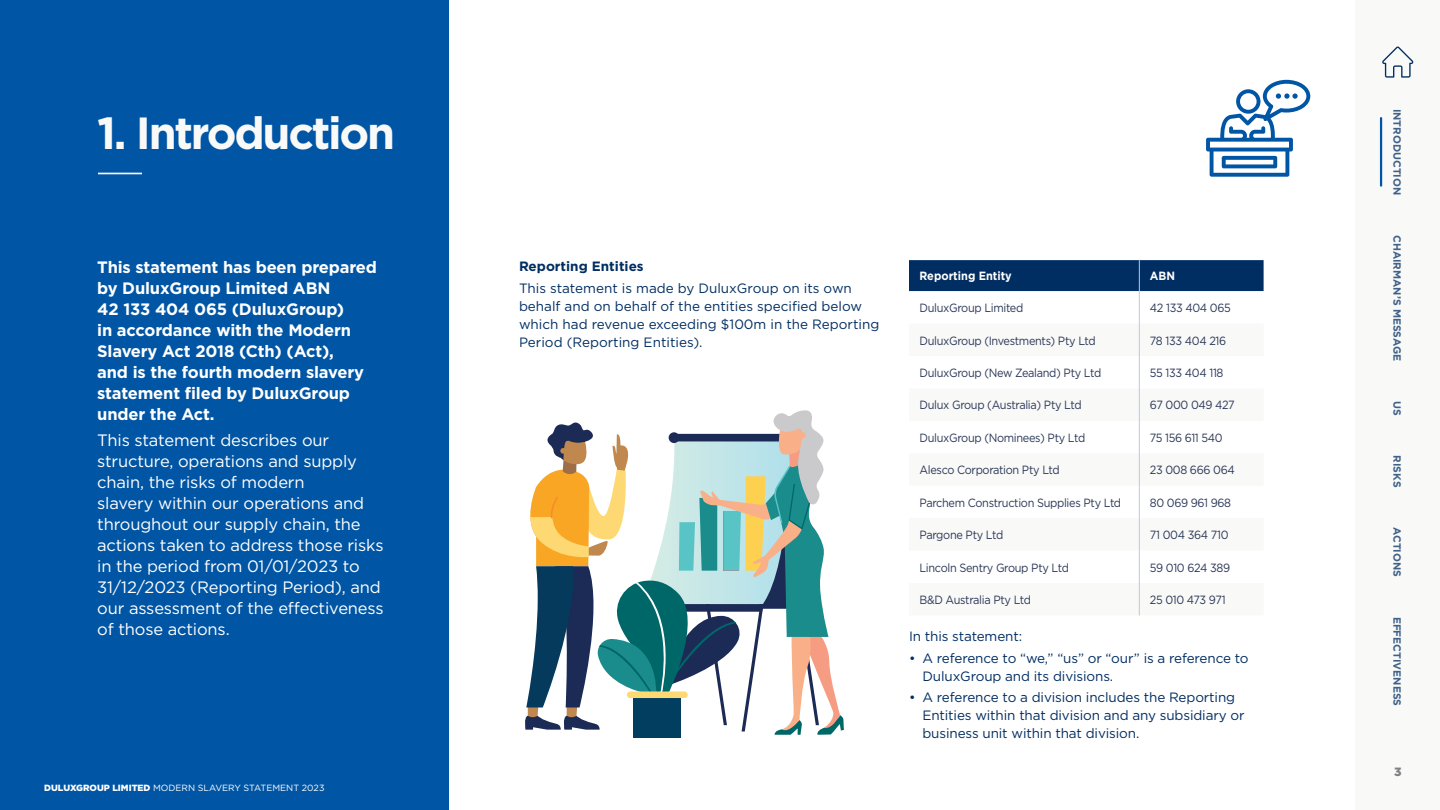
<style>
.page{position:relative;width:1440px;height:810px;background:#fff}
.page>*{position:absolute;margin:0;border:0;box-sizing:border-box;transform-origin:0 0}
.Heading{font:700 45px "Gotham";letter-spacing:-.05em;color:#f9f9f8}
.t1{font:16.5px/21px "Gotham";letter-spacing:-.01em;color:#fff}
.t2{font:700 16.5px/21px "Gotham";letter-spacing:-.01em;color:#fff}
.t3{font:13.5px/18px "Gotham";letter-spacing:-.01em;color:#002d62}
.t4{font:700 13.5px "Gotham";color:#002d62}
.t5{font:900 12px "Gotham";color:#807f83}
.icon_headline{font:11.93px "Gotham";letter-spacing:-.03em;color:#2a3757;scale:.92 1}
.t6{font:700 11.93px "Gotham";color:#fff;scale:.92 1}
.t7{font:700 10.5px "Gotham";color:#406289}
.t8{font:9px "Gotham";color:#fff}
.s1{font-weight:900}
</style>
<div class="page">
<div style="left:0;top:0;width:448px;height:810px;background:#0055a4"></div>
<hr style="left:98px;top:173px;width:44px;height:1px;background:#f9f9f8">
<div style="left:909px;top:260px;width:355px;height:31px;background:#002d62"></div>
<hr style="left:1139px;top:260px;width:1px;height:31px;background:#b3cce4">
<hr style="left:1139px;top:291px;width:1px;height:33px;background:#b3cce4">
<hr style="left:1139px;top:324px;width:1px;height:32px;background:#b3cce4">
<hr style="left:1139px;top:356px;width:1px;height:32px;background:#b3cce4">
<hr style="left:1139px;top:388px;width:1px;height:33px;background:#b3cce4">
<hr style="left:1139px;top:421px;width:1px;height:32px;background:#b3cce4">
<hr style="left:1139px;top:453px;width:1px;height:33px;background:#b3cce4">
<hr style="left:1139px;top:486px;width:1px;height:32px;background:#b3cce4">
<hr style="left:1139px;top:518px;width:1px;height:33px;background:#b3cce4">
<hr style="left:1139px;top:551px;width:1px;height:32px;background:#b3cce4">
<hr style="left:1139px;top:583px;width:1px;height:32px;background:#b3cce4">
<svg style="left:1206px;top:80px;width:104px;height:97px"></svg>
<div style="left:634px;top:692px;width:47px;height:45px;background:#013e5f"></div>
<svg style="left:525px;top:410px;width:319px;height:325px"></svg>
<div style="left:1356px;top:0;width:84px;height:810px;background:#f9f9f8"></div>
<svg style="left:1382px;top:46px;width:31px;height:32px"></svg>
<hr style="left:1380px;top:118px;width:2px;height:68px;background:#0055a4">
<p class="Heading" style="left:97px;top:104px;width:299px">1. Introduction</p>
<p class="t2" style="left:97px;top:257px;width:281px">This statement has been prepared by DuluxGroup Limited ABN<br>42 133 404 065 (DuluxGroup)<br>in accordance with the Modern<br>Slavery Act 2018 (Cth) (Act),<br>and is the fourth modern slavery statement filed by DuluxGroup under the Act.</p>
<p class="t1" style="left:97px;top:429px;width:288px">This statement describes our structure, operations and supply chain, the risks of modern<br>slavery within our operations and throughout our supply chain, the actions taken to address those risks in the period from 01/01/2023 to<br>31/12/2023 (Reporting Period), and our assessment of the effectiveness of those actions.</p>
<p class="t8" style="left:44px;top:782px;width:282px"><span class="s1">DULUXGROUP LIMITED</span> MODERN SLAVERY STATEMENT 2023</p>
<p class="t4" style="left:519px;top:257px;width:126px">Reporting Entities</p>
<p class="t3" style="left:519px;top:279px;width:362px">This statement is made by DuluxGroup on its own behalf and on behalf of the entities specified below which had revenue exceeding $100m in the Reporting Period (Reporting Entities).</p>
<p class="t6" style="left:920px;top:268px;width:102px">Reporting Entity</p>
<p class="t6" style="left:1150px;top:268px;width:29px">ABN</p>
<p class="icon_headline" style="left:920px;top:300px;width:114px">DuluxGroup Limited</p>
<p class="icon_headline" style="left:1150px;top:300px;width:90px">42 133 404 065</p>
<p class="icon_headline" style="left:920px;top:333px;width:193px">DuluxGroup (Investments) Pty Ltd</p>
<p class="icon_headline" style="left:1150px;top:333px;width:85px">78 133 404 216</p>
<p class="icon_headline" style="left:920px;top:365px;width:199px">DuluxGroup (New Zealand) Pty Ltd</p>
<p class="icon_headline" style="left:1150px;top:365px;width:82px">55 133 404 118</p>
<p class="icon_headline" style="left:920px;top:398px;width:178px">Dulux Group (Australia) Pty Ltd</p>
<p class="icon_headline" style="left:1150px;top:398px;width:94px">67 000 049 427</p>
<p class="icon_headline" style="left:920px;top:430px;width:182px">DuluxGroup (Nominees) Pty Ltd</p>
<p class="icon_headline" style="left:1150px;top:430px;width:81px">75 156 611 540</p>
<p class="icon_headline" style="left:920px;top:462px;width:154px">Alesco Corporation Pty Ltd</p>
<p class="icon_headline" style="left:1150px;top:462px;width:94px">23 008 666 064</p>
<p class="icon_headline" style="left:920px;top:495px;width:221px">Parchem Construction Supplies Pty Ltd</p>
<p class="icon_headline" style="left:1150px;top:495px;width:90px">80 069 961 968</p>
<p class="icon_headline" style="left:920px;top:527px;width:93px">Pargone Pty Ltd</p>
<p class="icon_headline" style="left:1150px;top:527px;width:87px">71 004 364 710</p>
<p class="icon_headline" style="left:920px;top:560px;width:164px">Lincoln Sentry Group Pty Ltd</p>
<p class="icon_headline" style="left:1150px;top:560px;width:89px">59 010 624 389</p>
<p class="icon_headline" style="left:920px;top:592px;width:123px">B&amp;D Australia Pty Ltd</p>
<p class="icon_headline" style="left:1150px;top:592px;width:84px">25 010 473 971</p>
<p class="t3" style="left:909px;top:627px;width:115px">In this statement:</p>
<p class="t3" style="left:922px;top:648px;width:328px;text-indent:-14px">• A reference to “we,” “us” or “our” is a reference to<br>DuluxGroup and its divisions.</p>
<p class="t3" style="left:922px;top:688px;width:324px;text-indent:-14px">• A reference to a division includes the Reporting<br>Entities within that division and any subsidiary or business unit within that division.</p>
<p class="t7" style="left:1404px;top:109px;width:88px;rotate:90deg">INTRODUCTION</p>
<p class="t7" style="left:1404px;top:235px;width:128px;rotate:90deg">CHAIRMAN’S MESSAGE</p>
<p class="t7" style="left:1404px;top:401px;width:16px;rotate:90deg">US</p>
<p class="t7" style="left:1404px;top:455px;width:34px;rotate:90deg">RISKS</p>
<p class="t7" style="left:1404px;top:527px;width:51px;rotate:90deg">ACTIONS</p>
<p class="t7" style="left:1404px;top:616px;width:91px;rotate:90deg">EFFECTIVENESS</p>
<p class="t5" style="left:1394px;top:764px;width:9px">3</p>
</div>
